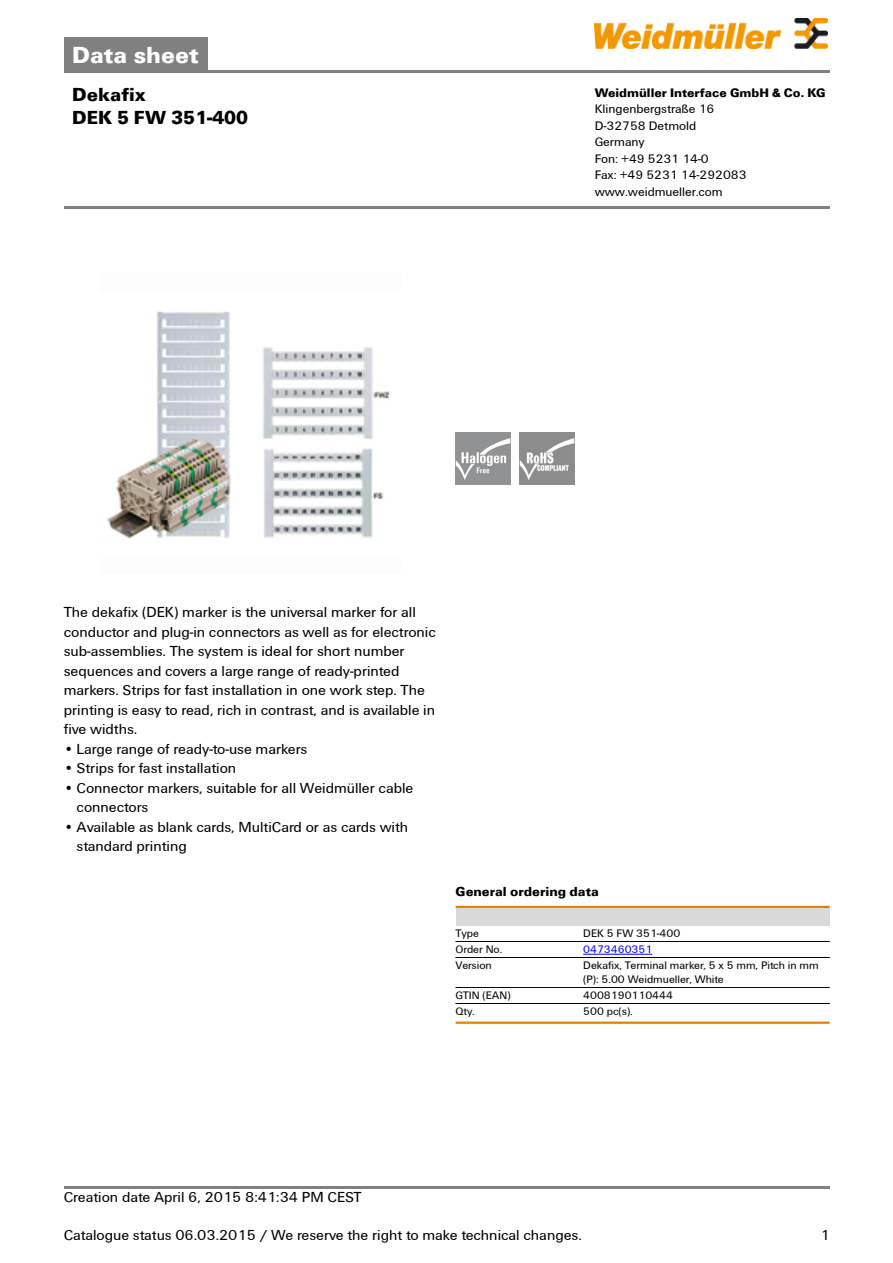
<style>
.page{position:relative;width:893px;height:1263px;background:#fff}
.page>*{position:absolute;margin:0;border:0;box-sizing:border-box;transform-origin:0 0}
.t1{font:700 24px "Weidmueller";color:#fff}
.t2{font:700 19.5px/22.5px "Weidmueller";color:#000}
.t3{font:15px/19.5px "Weidmueller";color:#000}
.t4{font:700 13.5px "Weidmueller";color:#000}
.t5{font:12.75px/16.5px "Weidmueller";color:#000}
.t6{font:700 12.75px "Weidmueller";color:#000}
.t7{font:11.25px/13.6px "Weidmueller";color:#000}
.t8{font:11.25px "Weidmueller";color:#00f}
</style>
<div class="page">
<div style="left:64px;top:38px;width:143px;height:32px;background:#808080"></div>
<hr style="left:64px;top:70px;width:765px;height:2px;background:#808080">
<img style="left:594px;top:18px;width:233px;height:30px">
<hr style="left:64px;top:1186px;width:765px;height:3px;background:#808080">
<img style="left:107px;top:311px;width:283px;height:228px">
<img style="left:455px;top:433px;width:56px;height:52px">
<img style="left:519px;top:433px;width:55px;height:52px">
<hr style="left:455px;top:906px;width:374px;height:2px;background:#e18200">
<div style="left:455px;top:908px;width:374px;height:17px;background:#d9d9d9"></div>
<hr style="left:455px;top:941px;width:128px;height:1px;background:#000">
<hr style="left:455px;top:957px;width:128px;height:1px;background:#000">
<hr style="left:583px;top:941px;width:246px;height:1px;background:#000">
<hr style="left:583px;top:957px;width:246px;height:1px;background:#000">
<hr style="left:583px;top:954px;width:69px;height:1px;background:#00f">
<hr style="left:455px;top:958px;width:128px;height:1px;background:#000">
<hr style="left:583px;top:958px;width:246px;height:1px;background:#000">
<hr style="left:455px;top:987px;width:128px;height:1px;background:#000">
<hr style="left:583px;top:987px;width:246px;height:1px;background:#000">
<hr style="left:455px;top:1003px;width:128px;height:1px;background:#000">
<hr style="left:583px;top:1003px;width:246px;height:1px;background:#000">
<hr style="left:455px;top:1022px;width:374px;height:2px;background:#e18200">
<hr style="left:64px;top:206px;width:765px;height:3px;background:#808080">
<h1 class="t1" style="left:72px;top:40px;width:128px">Data sheet</h1>
<h2 class="t2" style="left:72px;top:83px;width:177px">Dekafix<br>DEK 5 FW 351-400</h2>
<p class="t6" style="left:594px;top:85px;width:232px">Weidmüller Interface GmbH &amp; Co. KG</p>
<p class="t5" style="left:594px;top:101px;width:153px">Klingenbergstraße 16<br>D-32758 Detmold<br>Germany<br>Fon: +49 5231 14-0<br>Fax: +49 5231 14-292083 www.weidmueller.com</p>
<p class="t3" style="left:64px;top:602px;width:373px">The dekafix (DEK) marker is the universal marker for all conductor and plug-in connectors as well as for electronic sub-assemblies. The system is ideal for short number sequences and covers a large range of ready-printed markers. Strips for fast installation in one work step. The printing is easy to read, rich in contrast, and is available in five widths.</p>
<p class="t3" style="left:64px;top:739px;width:245px">• Large range of ready-to-use markers</p>
<p class="t3" style="left:64px;top:758px;width:174px">• Strips for fast installation</p>
<p class="t3" style="left:77px;top:778px;width:338px;text-indent:-13px">• Connector markers, suitable for all Weidmüller cable connectors</p>
<p class="t3" style="left:77px;top:817px;width:333px;text-indent:-13px">• Available as blank cards, MultiCard or as cards with standard printing</p>
<p class="t4" style="left:455px;top:884px;width:145px">General ordering data</p>
<p class="t7" style="left:455px;top:926px;width:25px">Type</p>
<p class="t7" style="left:583px;top:926px;width:98px">DEK 5 FW 351-400</p>
<p class="t7" style="left:455px;top:943px;width:48px">Order No.</p>
<p class="t8" style="left:583px;top:943px;width:70px">0473460351</p>
<p class="t7" style="left:455px;top:959px;width:38px">Version</p>
<p class="t7" style="left:583px;top:959px;width:237px">Dekafix, Terminal marker, 5 x 5 mm, Pitch in mm (P): 5.00 Weidmueller, White</p>
<p class="t7" style="left:455px;top:989px;width:56px">GTIN (EAN)</p>
<p class="t7" style="left:583px;top:989px;width:91px">4008190110444</p>
<p class="t7" style="left:455px;top:1005px;width:21px">Qty.</p>
<p class="t7" style="left:583px;top:1005px;width:51px">500 pc(s).</p>
<p class="t3" style="left:64px;top:1187px;width:299px">Creation date April 6, 2015 8:41:34 PM CEST</p>
<p class="t3" style="left:64px;top:1226px;width:519px">Catalogue status 06.03.2015 / We reserve the right to make technical changes.</p>
<p class="t3" style="left:820px;top:1226px;width:11px">1</p>
</div>
